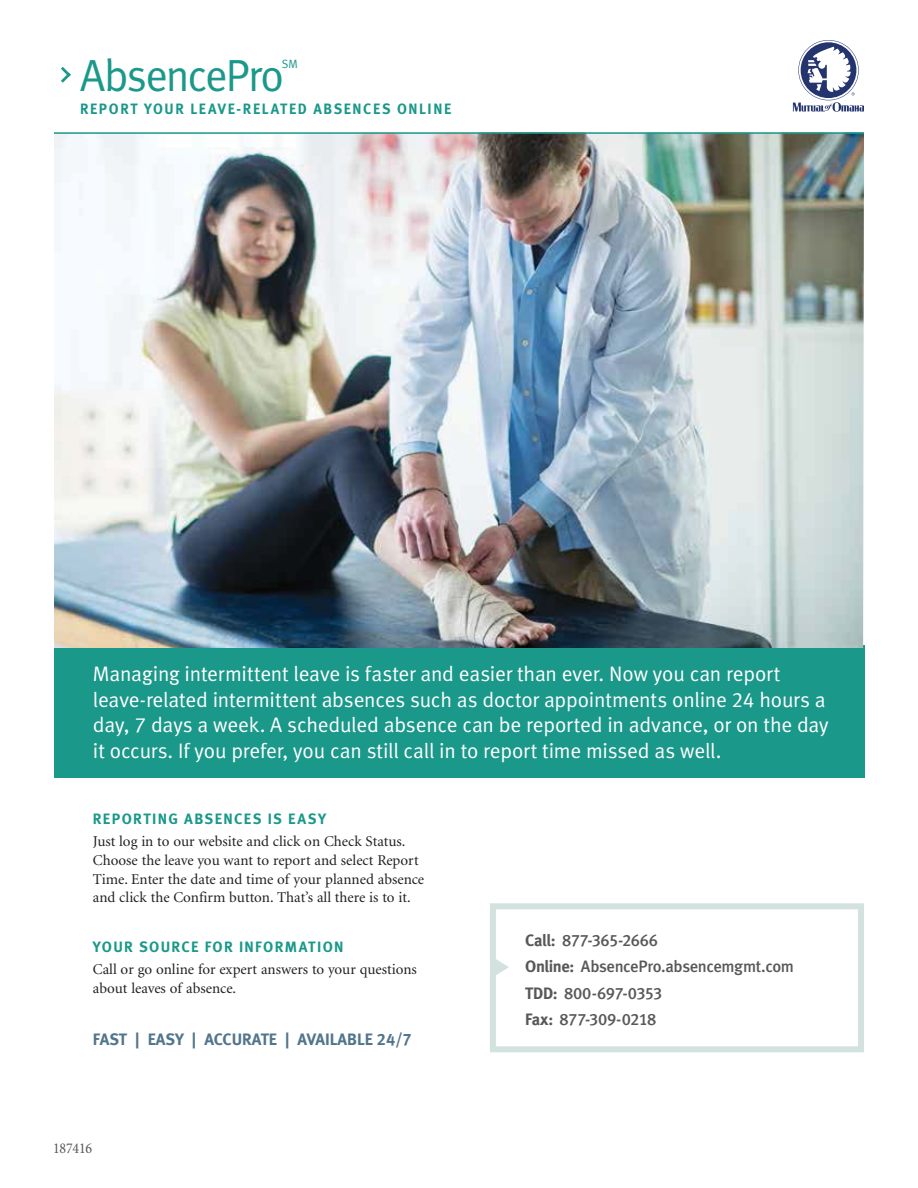
<style>
.page{position:relative;width:918px;height:1188px;background:#fff}
.page>*{position:absolute;margin:0;border:0;box-sizing:border-box;transform-origin:0 0}
.t1{font:45px "Meta Normal LF";letter-spacing:-.04em;color:#1a988a}
.t2{font:21px/25.5px "Meta Normal LF";letter-spacing:-.01em;color:#fff}
.t3{font:16.5px/26.2px "Meta Medium LF";letter-spacing:-.025em;color:#58585a}
.t4{font:16.5px "Meta Bold LF";color:#51758b}
.t5{font:15px/18.8px "Minion";color:#231f20}
.t6{font:15px "Meta Bold LF";letter-spacing:.095em;color:#1a988a}
.t7{font:condensed 15px "Minion Pro";letter-spacing:-.01em;color:#58585a}
.t8{font:12px "Meta Normal LF";color:#1a988a}
.s1{font-family:"Meta Bold LF"}
</style>
<div class="page">
<div style="left:54px;top:645px;width:810px;height:133px;background:#1a988a"></div>
<img style="left:54px;top:134px;width:810px;height:514px">
<hr style="left:54px;top:132px;width:810px;height:2px;background:#1a988a">
<svg style="left:61px;top:67px;width:10px;height:16px"></svg>
<svg style="left:793px;top:40px;width:71px;height:72px"></svg>
<svg style="left:497px;top:960px;width:12px;height:15px"></svg>
<div style="left:490px;top:903px;width:374px;height:149px;border:6px solid #d3e2df"></div>
<h1 class="t1" style="left:80px;top:58px;width:206px">AbsencePro</h1>
<p class="t8" style="left:282px;top:60px;width:17px">SM</p>
<p class="t6" style="left:80px;top:104px;width:373px">REPORT YOUR LEAVE-RELATED ABSENCES ONLINE</p>
<p class="t2" style="left:93px;top:663px;width:737px">Managing intermittent leave is faster and easier than ever. Now you can report leave-related intermittent absences such as doctor appointments online 24 hours a day, 7 days a week. A scheduled absence can be reported in advance, or on the day it occurs. If you prefer, you can still call in to report time missed as well.</p>
<p class="t6" style="left:93px;top:814px;width:235px">REPORTING ABSENCES IS EASY</p>
<p class="t5" style="left:93px;top:833px;width:333px">Just log in to our website and click on Check Status.<br>Choose the leave you want to report and select Report Time. Enter the date and time of your planned absence and click the Confirm button. That’s all there is to it.</p>
<p class="t6" style="left:93px;top:942px;width:252px">YOUR SOURCE FOR INFORMATION</p>
<p class="t5" style="left:93px;top:961px;width:326px">Call or go online for expert answers to your questions about leaves of absence.</p>
<p class="t4" style="left:93px;top:1033px;width:320px">FAST | EASY | ACCURATE | AVAILABLE 24/7</p>
<p class="t7" style="left:53px;top:1139px;width:41px">187416</p>
<p class="t3" style="left:525px;top:927px;width:270px"><span class="s1">Call:</span> 877-365-2666<br><span class="s1">Online:</span> AbsencePro.absencemgmt.com<br><span class="s1">TDD:</span> 800-697-0353<br><span class="s1">Fax:</span> 877-309-0218</p>
</div>
